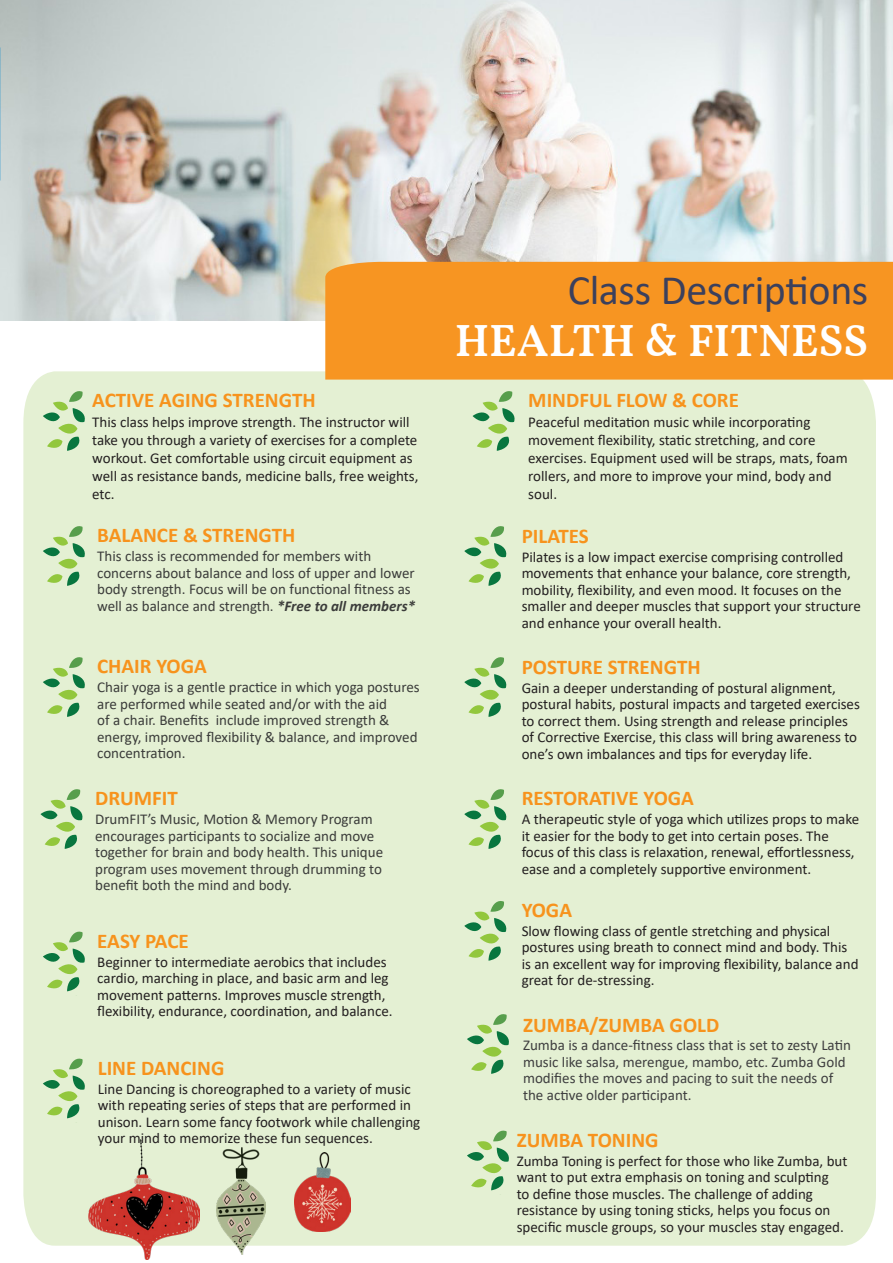
<style>
.page{position:relative;width:893px;height:1263px;background:#fff}
.page>*{position:absolute;margin:0;border:0;box-sizing:border-box;transform-origin:0 0}
.body_text_left{font:600 45px "Vollkorn";letter-spacing:-.005em;color:#fff}
.body_text_left-2{font:42px "Calibri";letter-spacing:-.01em;color:#3b405d}
.Body_Text_Intro_Center{font:700 21px "Calibri";color:#f7931d}
.Body_Text_2_Left{font:15px/16.5px "Calibri";color:#231f20}
.Body_Text_2_Left-2{font:15px/16.5px "Calibri";color:#3b3c3a}
.Body_Text_2_Left-3{font:15px/16.5px "Calibri";color:#3e3e3f}
.s1{font-weight:700;font-style:italic}
</style>
<div class="page">
<img style="left:0;top:0;width:893px;height:320px">
<div style="left:23px;top:371px;width:853px;height:875px;background:#e4f0d3"></div>
<div style="left:325px;top:262px;width:568px;height:118px;background:#f79522"></div>
<svg style="left:43px;top:389px;width:42px;height:66px;background:#bcdaac"></svg>
<svg style="left:43px;top:524px;width:42px;height:66px;background:#bcdaac"></svg>
<svg style="left:43px;top:655px;width:42px;height:66px;background:#bcdaac"></svg>
<svg style="left:43px;top:930px;width:42px;height:66px;background:#bcdaac"></svg>
<svg style="left:43px;top:1057px;width:42px;height:66px;background:#bcdaac"></svg>
<svg style="left:464px;top:524px;width:42px;height:66px;background:#bcdaac"></svg>
<svg style="left:464px;top:787px;width:42px;height:66px;background:#bcdaac"></svg>
<svg style="left:464px;top:899px;width:42px;height:66px;background:#bcdaac"></svg>
<svg style="left:467px;top:1012px;width:42px;height:66px;background:#bcdaac"></svg>
<svg style="left:467px;top:1129px;width:42px;height:66px;background:#bcdaac"></svg>
<svg style="left:473px;top:389px;width:42px;height:66px;background:#bcdaac"></svg>
<svg style="left:40px;top:787px;width:42px;height:66px;background:#bcdaac"></svg>
<svg style="left:464px;top:655px;width:42px;height:66px;background:#bcdaac"></svg>
<img style="left:88px;top:1140px;width:112px;height:119px">
<img style="left:295px;top:1153px;width:56px;height:78px">
<img style="left:217px;top:1147px;width:48px;height:107px">
<p class="Body_Text_Intro_Center" style="left:92px;top:385px;width:225px">ACTIVE AGING STRENGTH</p>
<p class="Body_Text_2_Left" style="left:92px;top:412px;width:328px;line-height:18px">This class helps improve strength. The instructor will take you through a variety of exercises for a complete workout. Get comfortable using circuit equipment as well as resistance bands, medicine balls, free weights, etc.</p>
<p class="Body_Text_Intro_Center" style="left:97px;top:520px;width:200px">BALANCE &amp; STRENGTH</p>
<p class="Body_Text_2_Left-2" style="left:97px;top:547px;width:319px">This class is recommended for members with concerns about balance and loss of upper and lower body strength. Focus will be on functional fitness as well as balance and strength. <span class="s1">*Free to all members*</span></p>
<p class="Body_Text_Intro_Center" style="left:97px;top:651px;width:111px">CHAIR YOGA</p>
<p class="Body_Text_2_Left-2" style="left:97px;top:678px;width:324px">Chair yoga is a gentle practice in which yoga postures are performed while seated and/or with the aid<br>of a chair. Benefits include improved strength &amp; energy, improved flexibility &amp; balance, and improved concentration.</p>
<p class="Body_Text_Intro_Center" style="left:95px;top:783px;width:84px">DRUMFIT</p>
<p class="Body_Text_2_Left-2" style="left:95px;top:810px;width:290px">DrumFIT’s Music, Motion &amp; Memory Program encourages participants to socialize and move together for brain and body health. This unique program uses movement through drumming to benefit both the mind and body.</p>
<p class="Body_Text_Intro_Center" style="left:97px;top:926px;width:93px">EASY PACE</p>
<p class="Body_Text_2_Left" style="left:97px;top:953px;width:297px">Beginner to intermediate aerobics that includes cardio, marching in place, and basic arm and leg movement patterns. Improves muscle strength, flexibility, endurance, coordination, and balance.</p>
<p class="Body_Text_Intro_Center" style="left:98px;top:1053px;width:128px">LINE DANCING</p>
<p class="Body_Text_2_Left" style="left:98px;top:1080px;width:324px">Line Dancing is choreographed to a variety of music with repeating series of steps that are performed in unison. Learn some fancy footwork while challenging your mind to memorize these fun sequences.</p>
<p class="body_text_left-2" style="left:568px;top:261px;width:302px">Class Descriptions</p>
<p class="body_text_left" style="left:455px;top:307px;width:415px">HEALTH &amp; FITNESS</p>
<p class="Body_Text_Intro_Center" style="left:528px;top:385px;width:212px">MINDFUL FLOW &amp; CORE</p>
<p class="Body_Text_2_Left" style="left:528px;top:412px;width:321px;line-height:18px">Peaceful meditation music while incorporating movement flexibility, static stretching, and core exercises. Equipment used will be straps, mats, foam rollers, and more to improve your mind, body and soul.</p>
<p class="Body_Text_Intro_Center" style="left:522px;top:521px;width:69px">PILATES</p>
<p class="Body_Text_2_Left" style="left:522px;top:548px;width:341px">Pilates is a low impact exercise comprising controlled movements that enhance your balance, core strength, mobility, flexibility, and even mood. It focuses on the smaller and deeper muscles that support your structure and enhance your overall health.</p>
<p class="Body_Text_Intro_Center" style="left:522px;top:652px;width:180px">POSTURE STRENGTH</p>
<p class="Body_Text_2_Left" style="left:522px;top:679px;width:340px">Gain a deeper understanding of postural alignment, postural habits, postural impacts and targeted exercises to correct them. Using strength and release principles of Corrective Exercise, this class will bring awareness to one’s own imbalances and tips for everyday life.</p>
<p class="Body_Text_Intro_Center" style="left:522px;top:783px;width:174px">RESTORATIVE YOGA</p>
<p class="Body_Text_2_Left" style="left:522px;top:810px;width:339px">A therapeutic style of yoga which utilizes props to make it easier for the body to get into certain poses. The focus of this class is relaxation, renewal, effortlessness, ease and a completely supportive environment.</p>
<p class="Body_Text_Intro_Center" style="left:522px;top:895px;width:52px">YOGA</p>
<p class="Body_Text_2_Left" style="left:522px;top:922px;width:338px">Slow flowing class of gentle stretching and physical postures using breath to connect mind and body. This is an excellent way for improving flexibility, balance and great for de-stressing.</p>
<p class="Body_Text_Intro_Center" style="left:523px;top:1010px;width:198px">ZUMBA/ZUMBA GOLD</p>
<p class="Body_Text_2_Left-3" style="left:523px;top:1037px;width:329px">Zumba is a dance-fitness class that is set to zesty Latin music like salsa, merengue, mambo, etc. Zumba Gold modifies the moves and pacing to suit the needs of the active older participant.</p>
<p class="Body_Text_Intro_Center" style="left:517px;top:1125px;width:143px">ZUMBA TONING</p>
<p class="Body_Text_2_Left" style="left:517px;top:1152px;width:332px">Zumba Toning is perfect for those who like Zumba, but want to put extra emphasis on toning and sculpting<br>to define those muscles. The challenge of adding resistance by using toning sticks, helps you focus on specific muscle groups, so your muscles stay engaged.</p>
</div>
